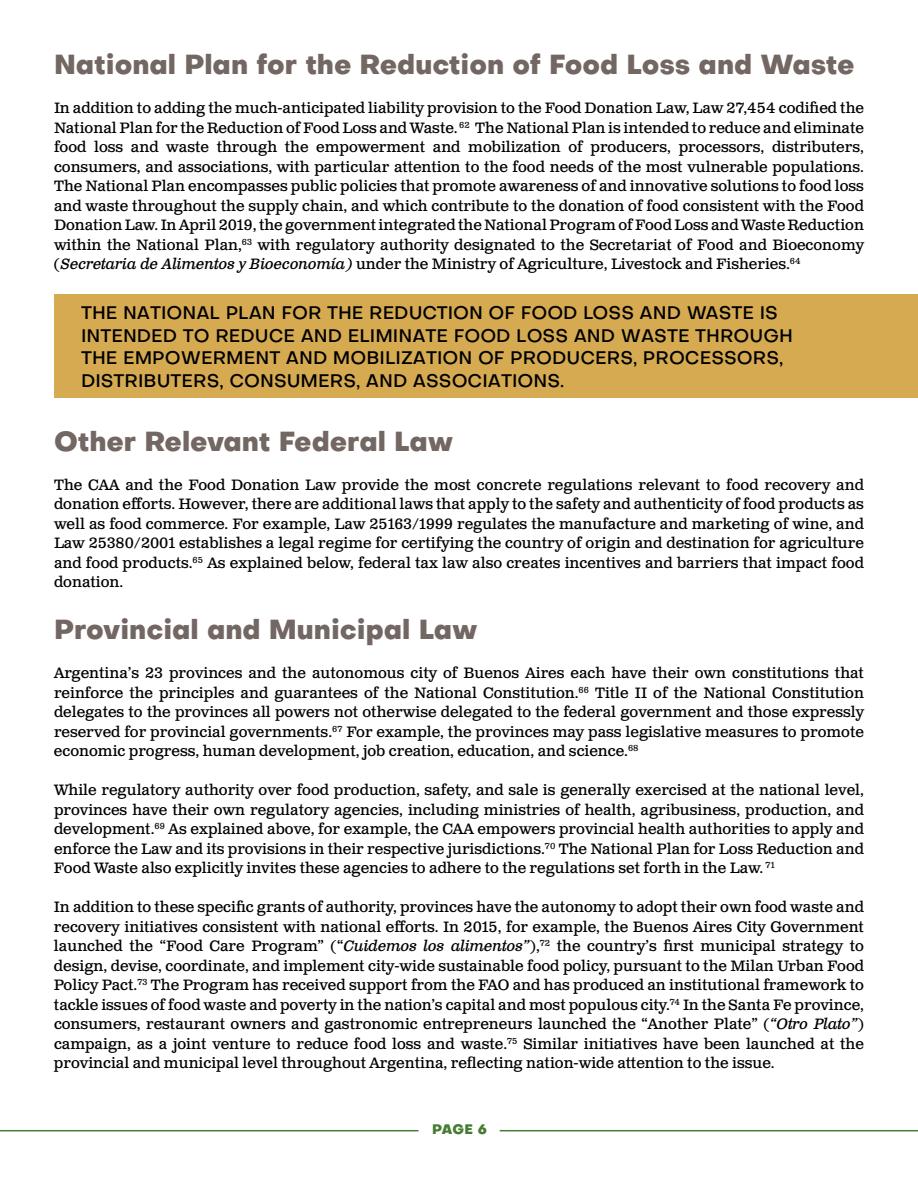
<style>
.page{position:relative;width:918px;height:1188px;background:#fff}
.page>*{position:absolute;margin:0;border:0;box-sizing:border-box;transform-origin:0 0}
.t1{font:800 27px "Objectivity";color:#736763}
.t2{font:500 18px/22.5px "Objectivity";color:#000}
.t3{font:15px/19.5px "Clarendon Text Pro";color:#000;text-align:justify}
.t4{font:800 13.5px "Objectivity";color:#457c32}
.s1{font-style:italic}
</style>
<div class="page">
<div style="left:54px;top:295px;width:864px;height:103px;background:#d6aa51"></div>
<hr style="left:0;top:1130px;width:418px;height:1px;background:#457c32">
<hr style="left:500px;top:1130px;width:418px;height:1px;background:#457c32">
<h1 class="t1" style="left:54px;top:44px;width:802px">National Plan for the Reduction of Food Loss and Waste</h1>
<p class="t3" style="left:54px;top:99px;width:812px">In addition to adding the much-anticipated liability provision to the Food Donation Law, Law 27,454 codified the National Plan for the Reduction of Food Loss and Waste. <sup>62</sup> The National Plan is intended to reduce and eliminate food loss and waste through the empowerment and mobilization of producers, processors, distributers, consumers, and associations, with particular attention to the food needs of the most vulnerable populations.<br>The National Plan encompasses public policies that promote awareness of and innovative solutions to food loss and waste throughout the supply chain, and which contribute to the donation of food consistent with the Food Donation Law. In April 2019, the government integrated the National Program of Food Loss and Waste Reduction within the National Plan,<sup>63</sup> with regulatory authority designated to the Secretariat of Food and Bioeconomy (<span class="s1">Secretaria de Alimentos y Bioeconomía)</span> under the Ministry of Agriculture, Livestock and Fisheries.<sup>64</sup></p>
<p class="t2" style="left:81px;top:301px;width:713px">THE NATIONAL PLAN FOR THE REDUCTION OF FOOD LOSS AND WASTE IS INTENDED TO REDUCE AND ELIMINATE FOOD LOSS AND WASTE THROUGH THE EMPOWERMENT AND MOBILIZATION OF PRODUCERS, PROCESSORS, DISTRIBUTERS, CONSUMERS, AND ASSOCIATIONS.</p>
<h1 class="t1" style="left:54px;top:421px;width:401px">Other Relevant Federal Law</h1>
<p class="t3" style="left:54px;top:475px;width:812px">The CAA and the Food Donation Law provide the most concrete regulations relevant to food recovery and donation efforts. However, there are additional laws that apply to the safety and authenticity of food products as well as food commerce. For example, Law 25163/1999 regulates the manufacture and marketing of wine, and Law 25380/2001 establishes a legal regime for certifying the country of origin and destination for agriculture and food products.<sup>65</sup> As explained below, federal tax law also creates incentives and barriers that impact food donation.</p>
<h1 class="t1" style="left:54px;top:609px;width:425px">Provincial and Municipal Law</h1>
<p class="t3" style="left:54px;top:664px;width:812px">Argentina’s 23 provinces and the autonomous city of Buenos Aires each have their own constitutions that reinforce the principles and guarantees of the National Constitution.<sup>66</sup> Title II of the National Constitution delegates to the provinces all powers not otherwise delegated to the federal government and those expressly reserved for provincial governments.<sup>67</sup> For example, the provinces may pass legislative measures to promote economic progress, human development, job creation, education, and science.<sup>68</sup></p>
<p class="t3" style="left:54px;top:781px;width:812px">While regulatory authority over food production, safety, and sale is generally exercised at the national level, provinces have their own regulatory agencies, including ministries of health, agribusiness, production, and development.<sup>69</sup> As explained above, for example, the CAA empowers provincial health authorities to apply and enforce the Law and its provisions in their respective jurisdictions.<sup>70</sup> The National Plan for Loss Reduction and Food Waste also explicitly invites these agencies to adhere to the regulations set forth in the Law. <sup>71</sup></p>
<p class="t3" style="left:54px;top:898px;width:812px">In addition to these specific grants of authority, provinces have the autonomy to adopt their own food waste and recovery initiatives consistent with national efforts. In 2015, for example, the Buenos Aires City Government launched the “Food Care Program” (“<span class="s1">Cuidemos los alimentos”</span>),<sup>72</sup> the country’s first municipal strategy to design, devise, coordinate, and implement city-wide sustainable food policy, pursuant to the Milan Urban Food Policy Pact.<sup>73</sup> The Program has received support from the FAO and has produced an institutional framework to tackle issues of food waste and poverty in the nation’s capital and most populous city.<sup>74</sup> In the Santa Fe province, consumers, restaurant owners and gastronomic entrepreneurs launched the “Another Plate” (<span class="s1">“Otro Plato”</span>) campaign, as a joint venture to reduce food loss and waste.<sup>75</sup> Similar initiatives have been launched at the provincial and municipal level throughout Argentina, reflecting nation-wide attention to the issue.</p>
<p class="t4" style="left:432px;top:1119px;width:56px">PAGE 6</p>
</div>
